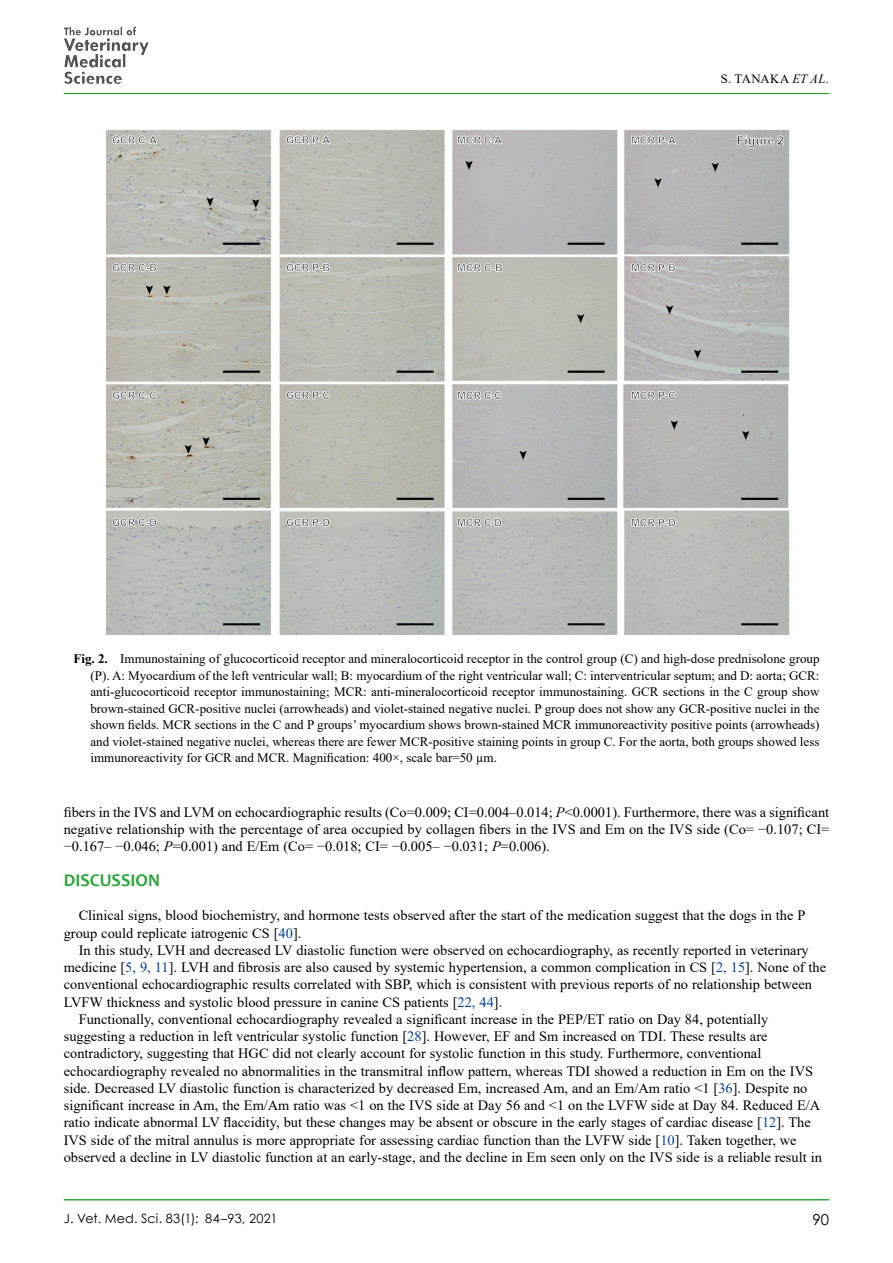
<style>
.page{position:relative;width:893px;height:1263px;background:#fff}
.page>*{position:absolute;margin:0;border:0;box-sizing:border-box;transform-origin:0 0}
.t1{font:700 18px "Candara";color:#2aa738}
.t2{font:15px "Century Gothic";color:#000}
.t3{font:14.25px/17.2px "Times New Roman";color:#000;text-align:justify}
.t4{font:13.05px/16.5px "Times New Roman";color:#000;text-align:justify}
.t5{font:12.75px "Century Gothic";letter-spacing:.015em;color:#000}
.t6{font:12.75px "Times New Roman";letter-spacing:.03em;color:#000}
.s1{font-style:italic}
.s2{font-weight:700}
.s3{color:#003f98}
</style>
<div class="page">
<img style="left:64px;top:27px;width:74px;height:24px">
<hr style="left:64px;top:93px;width:765px;height:1px;background:#2aa738">
<hr style="left:64px;top:1199px;width:765px;height:1px;background:#2aa738">
<img style="left:106px;top:130px;width:684px;height:504px">
<p class="t6" style="left:721px;top:70px;width:110px">S. TANAKA <span class="s1">ET AL.</span></p>
<p class="t4" style="left:90px;top:650px;width:731px;text-indent:-17px"><span class="s2">Fig. 2.</span> Immunostaining of glucocorticoid receptor and mineralocorticoid receptor in the control group (C) and high-dose prednisolone group (P). A: Myocardium of the left ventricular wall; B: myocardium of the right ventricular wall; C: interventricular septum; and D: aorta; GCR: anti-glucocorticoid receptor immunostaining; MCR: anti-mineralocorticoid receptor immunostaining. GCR sections in the C group show brown-stained GCR-positive nuclei (arrowheads) and violet-stained negative nuclei. P group does not show any GCR-positive nuclei in the shown fields. MCR sections in the C and P groups’ myocardium shows brown-stained MCR immunoreactivity positive points (arrowheads) and violet-stained negative nuclei, whereas there are fewer MCR-positive staining points in group C. For the aorta, both groups showed less immunoreactivity for GCR and MCR. Magnification: 400×, scale bar=50 µm.</p>
<p class="t3" style="left:64px;top:803px;width:767px">fibers in the IVS and LVM on echocardiographic results (Co=0.009; CI=0.004–0.014; <span class="s1">P</span>&lt;0.0001). Furthermore, there was a significant negative relationship with the percentage of area occupied by collagen fibers in the IVS and Em on the IVS side (Co= −0.107; CI= −0.167– −0.046; <span class="s1">P</span>=0.001) and E/Em (Co= −0.018; CI= −0.005– −0.031; <span class="s1">P</span>=0.006).</p>
<p class="t1" style="left:64px;top:869px;width:98px">DISCUSSION</p>
<p class="t3" style="left:64px;top:906px;width:743px;text-indent:15px">Clinical signs, blood biochemistry, and hormone tests observed after the start of the medication suggest that the dogs in the P group could replicate iatrogenic CS [<span class="s3">40</span>].</p>
<p class="t3" style="left:79px;top:941px;width:731px">In this study, LVH and decreased LV diastolic function were observed on echocardiography, as recently reported in veterinary</p>
<p class="t3" style="left:64px;top:958px;width:764px">medicine [<span class="s3">5, 9, 11</span>]. LVH and fibrosis are also caused by systemic hypertension, a common complication in CS [<span class="s3">2, 15</span>]. None of the</p>
<p class="t3" style="left:64px;top:975px;width:750px">conventional echocardiographic results correlated with SBP, which is consistent with previous reports of no relationship between</p>
<p class="t3" style="left:64px;top:993px;width:440px">LVFW thickness and systolic blood pressure in canine CS patients [<span class="s3">22, 44</span>].</p>
<p class="t3" style="left:79px;top:1010px;width:691px">Functionally, conventional echocardiography revealed a significant increase in the PEP/ET ratio on Day 84, potentially</p>
<p class="t3" style="left:64px;top:1027px;width:705px">suggesting a reduction in left ventricular systolic function [<span class="s3">28</span>]. However, EF and Sm increased on TDI. These results are</p>
<p class="t3" style="left:64px;top:1044px;width:699px">contradictory, suggesting that HGC did not clearly account for systolic function in this study. Furthermore, conventional</p>
<p class="t3" style="left:64px;top:1062px;width:751px">echocardiography revealed no abnormalities in the transmitral inflow pattern, whereas TDI showed a reduction in Em on the IVS</p>
<p class="t3" style="left:64px;top:1079px;width:745px">side. Decreased LV diastolic function is characterized by decreased Em, increased Am, and an Em/Am ratio &lt;1 [<span class="s3">36</span>]. Despite no</p>
<p class="t3" style="left:64px;top:1096px;width:758px">significant increase in Am, the Em/Am ratio was &lt;1 on the IVS side at Day 56 and &lt;1 on the LVFW side at Day 84. Reduced E/A</p>
<p class="t3" style="left:64px;top:1113px;width:749px">ratio indicate abnormal LV flaccidity, but these changes may be absent or obscure in the early stages of cardiac disease [<span class="s3">12</span>]. The</p>
<p class="t3" style="left:64px;top:1131px;width:734px">IVS side of the mitral annulus is more appropriate for assessing cardiac function than the LVFW side [<span class="s3">10</span>]. Taken together, we</p>
<p class="t3" style="left:64px;top:1148px;width:760px">observed a decline in LV diastolic function at an early-stage, and the decline in Em seen only on the IVS side is a reliable result in</p>
<p class="t5" style="left:64px;top:1209px;width:215px">J. Vet. Med. Sci. 83(1): 84–93, 2021</p>
<p class="t2" style="left:812px;top:1209px;width:18px">90</p>
</div>
